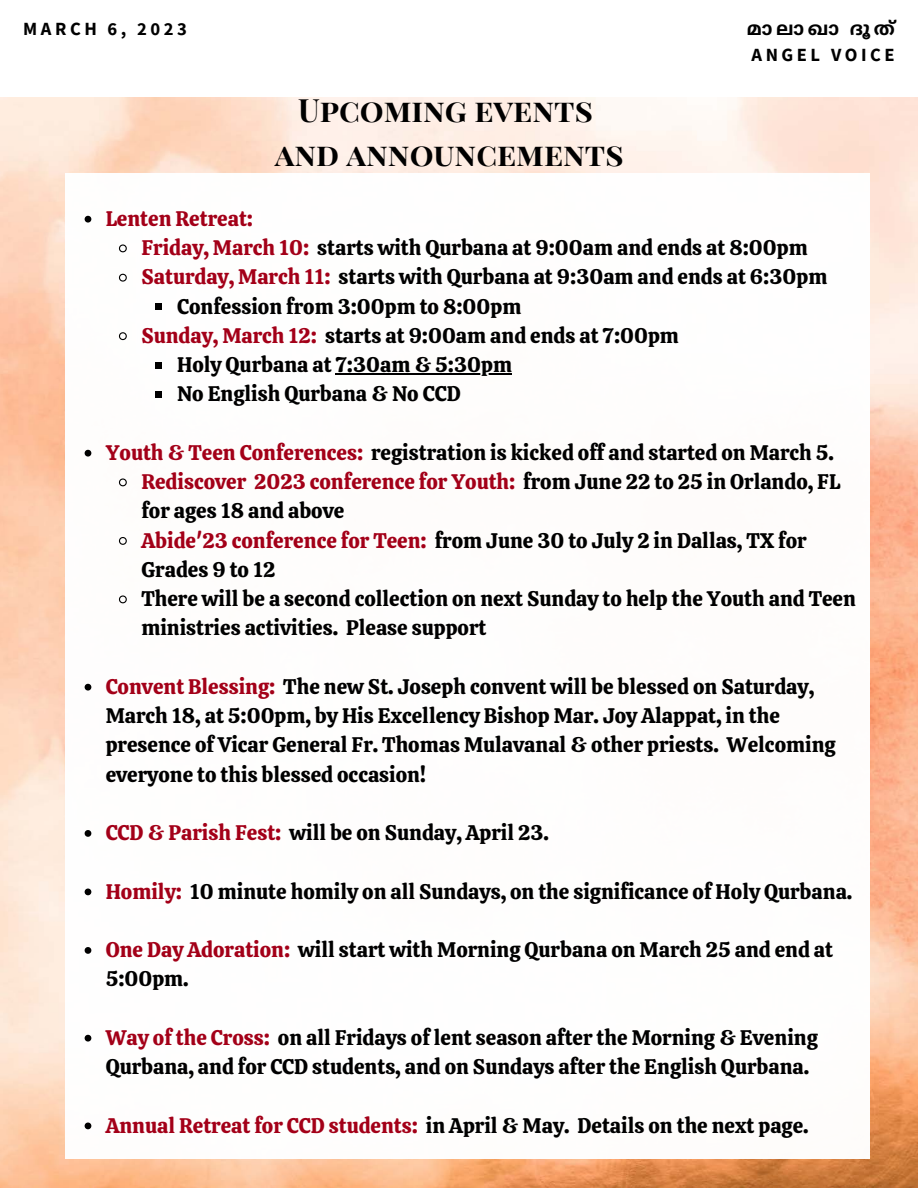
<style>
.page{position:relative;width:918px;height:1188px;background:#fff}
.page>*{position:absolute;margin:0;border:0;box-sizing:border-box;transform-origin:0 0}
.t1{font:700 31.5px/43.8px "Playfair Display SC";color:#000;text-align:center}
.t2{font:21px/29.2px "Calistoga";color:#000}
.t3{font:21px "Calistoga";color:#a30018}
.t4{font:700 18.6px "Source Sans Pro";letter-spacing:.19em;color:#000}
.t5{font:700 18.6px "Noto Sans Malayalam";color:#000}
.s1{color:#a30018}
</style>
<div class="page">
<img style="left:0;top:97px;width:918px;height:1091px">
<div style="left:65px;top:173px;width:805px;height:986px;background:#fff"></div>
<svg style="left:85px;top:216px;width:6px;height:7px"></svg>
<svg style="left:118px;top:244px;width:9px;height:9px"></svg>
<svg style="left:118px;top:273px;width:9px;height:9px"></svg>
<div style="left:155px;top:304px;width:7px;height:6px;background:#000"></div>
<svg style="left:118px;top:332px;width:9px;height:9px"></svg>
<div style="left:155px;top:362px;width:7px;height:7px;background:#000"></div>
<hr style="left:336px;top:373px;width:176px;height:1px;background:#000">
<div style="left:155px;top:391px;width:7px;height:7px;background:#000"></div>
<svg style="left:85px;top:450px;width:6px;height:7px"></svg>
<svg style="left:118px;top:478px;width:9px;height:9px"></svg>
<svg style="left:118px;top:537px;width:9px;height:8px"></svg>
<svg style="left:118px;top:595px;width:9px;height:9px"></svg>
<svg style="left:85px;top:684px;width:6px;height:7px"></svg>
<svg style="left:85px;top:830px;width:6px;height:7px"></svg>
<svg style="left:85px;top:889px;width:6px;height:6px"></svg>
<svg style="left:85px;top:947px;width:6px;height:7px"></svg>
<svg style="left:85px;top:1035px;width:6px;height:7px"></svg>
<svg style="left:85px;top:1123px;width:6px;height:6px"></svg>
<p class="t4" style="left:23px;top:16px;width:165px">MARCH 6, 2023</p>
<p class="t5" style="left:747px;top:19px;width:77px">മാലാഖാ</p>
<p class="t5" style="left:850px;top:19px;width:36px">ദൂ ത്</p>
<p class="t4" style="left:752px;top:42px;width:145px">ANGEL VOICE</p>
<h1 class="t1" style="left:275px;top:87px;width:350px">Upcoming events and announcements</h1>
<p class="t3" style="left:106px;top:205px;width:149px">Lenten Retreat:</p>
<p class="t2" style="left:141px;top:233px;width:668px"><span class="s1">Friday, March 10:</span> starts with Qurbana at 9:00am and ends at 8:00pm</p>
<p class="t2" style="left:141px;top:262px;width:688px"><span class="s1">Saturday, March 11:</span> starts with Qurbana at 9:30am and ends at 6:30pm</p>
<p class="t2" style="left:177px;top:292px;width:346px">Confession from 3:00pm to 8:00pm</p>
<p class="t2" style="left:141px;top:321px;width:539px"><span class="s1">Sunday, March 12:</span> starts at 9:00am and ends at 7:00pm</p>
<p class="t2" style="left:177px;top:350px;width:337px">Holy Qurbana at 7:30am &amp; 5:30pm</p>
<p class="t2" style="left:177px;top:379px;width:285px">No English Qurbana &amp; No CCD</p>
<p class="t2" style="left:141px;top:438px;width:716px;text-indent:-36px"><span class="s1">Youth &amp; Teen Conferences:</span> registration is kicked off and started on March 5.<br><span class="s1">Rediscover 2023 conference for Youth:</span> from June 22 to 25 in Orlando, FL for ages 18 and above<br><span class="s1">Abide'23 conference for Teen:</span> from June 30 to July 2 in Dallas, TX for Grades 9 to 12<br>There will be a second collection on next Sunday to help the Youth and Teen ministries activities. Please support</p>
<p class="t2" style="left:106px;top:672px;width:731px"><span class="s1">Convent Blessing:</span> The new St. Joseph convent will be blessed on Saturday, March 18, at 5:00pm, by His Excellency Bishop Mar. Joy Alappat, in the presence of Vicar General Fr. Thomas Mulavanal &amp; other priests. Welcoming everyone to this blessed occasion!</p>
<p class="t2" style="left:106px;top:818px;width:445px"><span class="s1">CCD &amp; Parish Fest:</span> will be on Sunday, April 23.</p>
<p class="t2" style="left:106px;top:877px;width:748px"><span class="s1">Homily:</span> 10 minute homily on all Sundays, on the significance of Holy Qurbana.</p>
<p class="t2" style="left:106px;top:935px;width:729px"><span class="s1">One Day Adoration:</span> will start with Morning Qurbana on March 25 and end at<br>5:00pm.</p>
<p class="t2" style="left:106px;top:1023px;width:714px"><span class="s1">Way of the Cross:</span> on all Fridays of lent season after the Morning &amp; Evening<br>Qurbana, and for CCD students, and on Sundays after the English Qurbana.</p>
<p class="t2" style="left:106px;top:1111px;width:705px"><span class="s1">Annual Retreat for CCD students:</span> in April &amp; May. Details on the next page.</p>
</div>
